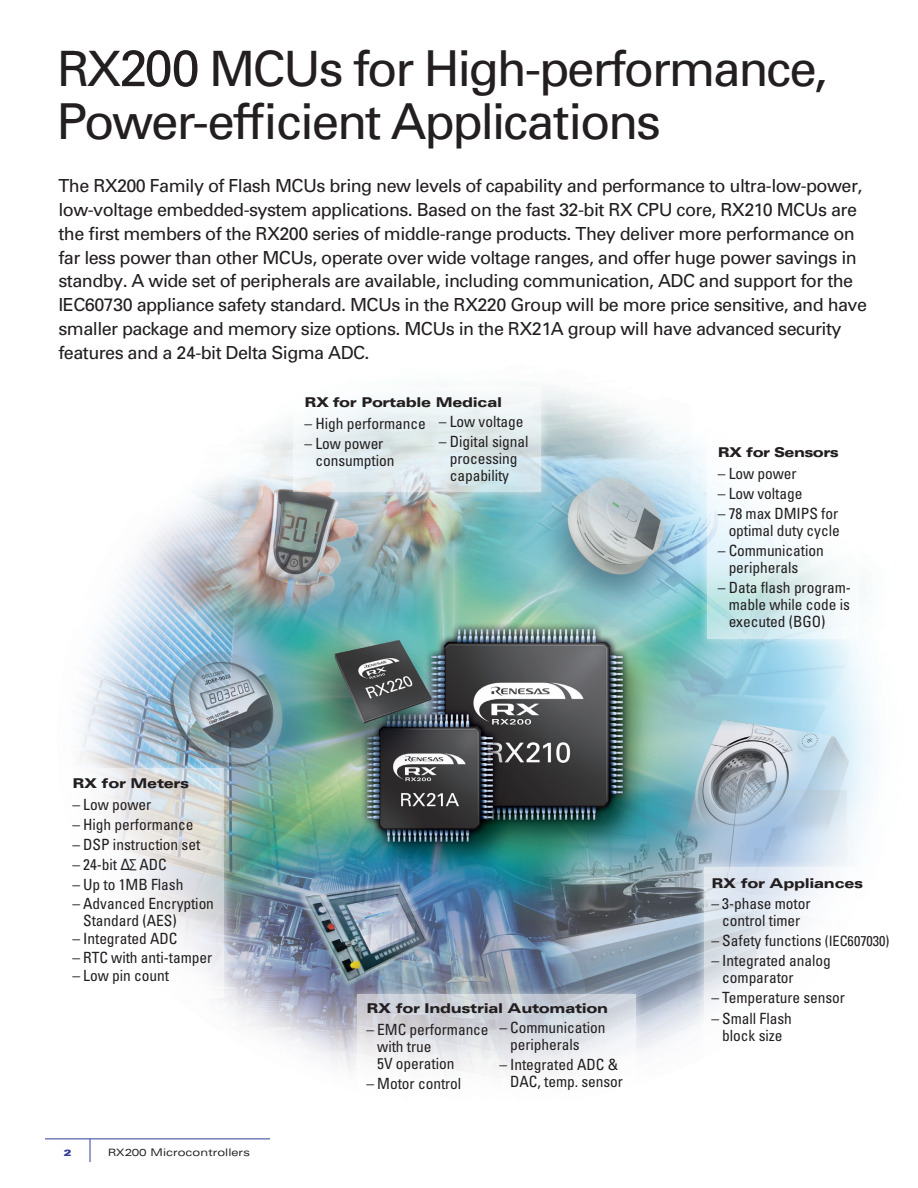
<style>
.page{position:relative;width:918px;height:1188px;background:#fff}
.page>*{position:absolute;margin:0;border:0;box-sizing:border-box;transform-origin:0 0}
.t1{font:49.5px/52.5px "Univers";letter-spacing:-.045em;color:#231f20}
.t2{font:18px/24px "Univers";letter-spacing:-.03em;color:#231f20}
.t3{font:condensed 15.45px/17px "Univers";letter-spacing:-.005em;color:#231f20}
.t4{font:900 expanded 13.5px "Univers";letter-spacing:-.02em;color:#231f20}
.t5{font:900 expanded 13.5px "Univers";letter-spacing:-.04em;color:#231f20}
.t6{font:expanded 10.5px "Univers";color:#231f20}
.t7{font:900 expanded 9px "Univers";color:#323f99}
.s1{font-size:48.75px}
.s2{font-size:51px}
.s3{font-family:"Myriad Pro";font-stretch:normal;font-size:17.1px}
.s4{font-family:"Myriad Pro";font-stretch:normal;font-size:15.15px}
.s5{font-size:10.2px}
.s6{font-size:14.25px}
</style>
<div class="page">
<img style="left:45px;top:387px;width:833px;height:753px">
<hr style="left:45px;top:1138px;width:225px;height:1px;background:#323f99">
<svg style="left:90px;top:1139px;width:1px;height:23px"></svg>
<svg style="left:698px;top:424px;width:171px;height:225px"></svg>
<svg style="left:707px;top:434px;width:152px;height:205px"></svg>
<svg style="left:694px;top:858px;width:170px;height:239px"></svg>
<svg style="left:704px;top:868px;width:150px;height:219px"></svg>
<svg style="left:347px;top:985px;width:298px;height:155px"></svg>
<svg style="left:357px;top:995px;width:279px;height:145px"></svg>
<svg style="left:284px;top:386px;width:267px;height:116px"></svg>
<svg style="left:294px;top:387px;width:247px;height:105px"></svg>
<svg style="left:52px;top:758px;width:182px;height:249px"></svg>
<svg style="left:62px;top:768px;width:162px;height:229px"></svg>
<h1 class="t1" style="left:57px;top:42px;width:772px"><span class="s1">RX</span><span class="s2">200</span> <span class="s1">MCU</span>s for High-performance,<br>Power-efficient Applications</h1>
<p class="t2" style="left:58px;top:173px;width:810px">The RX200 Family of Flash MCUs bring new levels of capability and performance to ultra-low-power, low-voltage embedded-system applications. Based on the fast 32-bit RX CPU core, RX210 MCUs are the first members of the RX200 series of middle-range products. They deliver more performance on far less power than other MCUs, operate over wide voltage ranges, and offer huge power savings in standby. A wide set of peripherals are available, including communication, ADC and support for the IEC60730 appliance safety standard. MCUs in the RX220 Group will be more price sensitive, and have smaller package and memory size options. MCUs in the RX21A group will have advanced security features and a 24-bit Delta Sigma ADC.</p>
<p class="t4" style="left:305px;top:395px;width:199px">RX for Portable Medical</p>
<p class="t3" style="left:305px;top:415px;width:123px">– High performance</p>
<p class="t3" style="left:315px;top:435px;width:81px;text-indent:-11px">– Low power consumption</p>
<p class="t3" style="left:439px;top:413px;width:86px">– Low voltage</p>
<p class="t3" style="left:439px;top:433px;width:91px;text-align:center">– Digital signal processing capability</p>
<p class="t4" style="left:72px;top:776px;width:118px">RX for Meters</p>
<p class="t3" style="left:72px;top:795px;width:80px">– Low power</p>
<p class="t3" style="left:72px;top:815px;width:123px">– High performance</p>
<p class="t3" style="left:72px;top:835px;width:129px">– DSP instruction set</p>
<p class="t3" style="left:72px;top:856px;width:96px">– 24-bit <span class="s3">∆</span><span class="s4">∑</span> ADC</p>
<p class="t3" style="left:72px;top:876px;width:113px">– Up to 1MB Flash</p>
<p class="t3" style="left:83px;top:894px;width:132px;text-indent:-11px">– Advanced Encryption<br>Standard (AES)</p>
<p class="t3" style="left:72px;top:930px;width:107px">– Integrated ADC</p>
<p class="t3" style="left:72px;top:948px;width:141px">– RTC with anti-tamper</p>
<p class="t3" style="left:72px;top:967px;width:98px">– Low pin count</p>
<p class="t7" style="left:64px;top:1148px;width:9px">2</p>
<p class="t6" style="left:108px;top:1146px;width:144px"><span class="s5">RX200</span> Microcontrollers</p>
<p class="t4" style="left:366px;top:1001px;width:243px">RX for Industrial Automation</p>
<p class="t3" style="left:377px;top:1020px;width:113px;text-indent:-11px">– EMC performance with true<br>5V operation</p>
<p class="t3" style="left:366px;top:1074px;width:96px">– Motor control</p>
<p class="t3" style="left:510px;top:1019px;width:97px;text-indent:-11px">– Communication peripherals</p>
<p class="t3" style="left:510px;top:1056px;width:114px;text-indent:-11px">– Integrated ADC &amp;<br>DAC, temp. sensor</p>
<p class="t5" style="left:718px;top:444px;width:123px">RX for Sensors</p>
<p class="t3" style="left:718px;top:464px;width:80px">– Low power</p>
<p class="t3" style="left:718px;top:484px;width:86px">– Low voltage</p>
<p class="t3" style="left:718px;top:504px;width:123px;text-align:right">– 78 max DMIPS for optimal duty cycle</p>
<p class="t3" style="left:729px;top:542px;width:97px;text-indent:-11px">– Communication peripherals</p>
<p class="t3" style="left:729px;top:579px;width:124px;text-align:justify;text-indent:-11px">– Data flash program&shy;mable while code is executed (BGO)</p>
<p class="t4" style="left:711px;top:875px;width:153px">RX for Appliances</p>
<p class="t3" style="left:711px;top:895px;width:101px;text-align:center">– 3-phase motor control timer</p>
<p class="t3" style="left:711px;top:932px;width:179px">– Safety functions <span class="s6">(IEC607030)</span></p>
<p class="t3" style="left:722px;top:952px;width:110px;text-indent:-11px">– Integrated analog comparator</p>
<p class="t3" style="left:711px;top:989px;width:135px">– Temperature sensor</p>
<p class="t3" style="left:711px;top:1009px;width:82px;text-align:center">– Small Flash block size</p>
</div>
